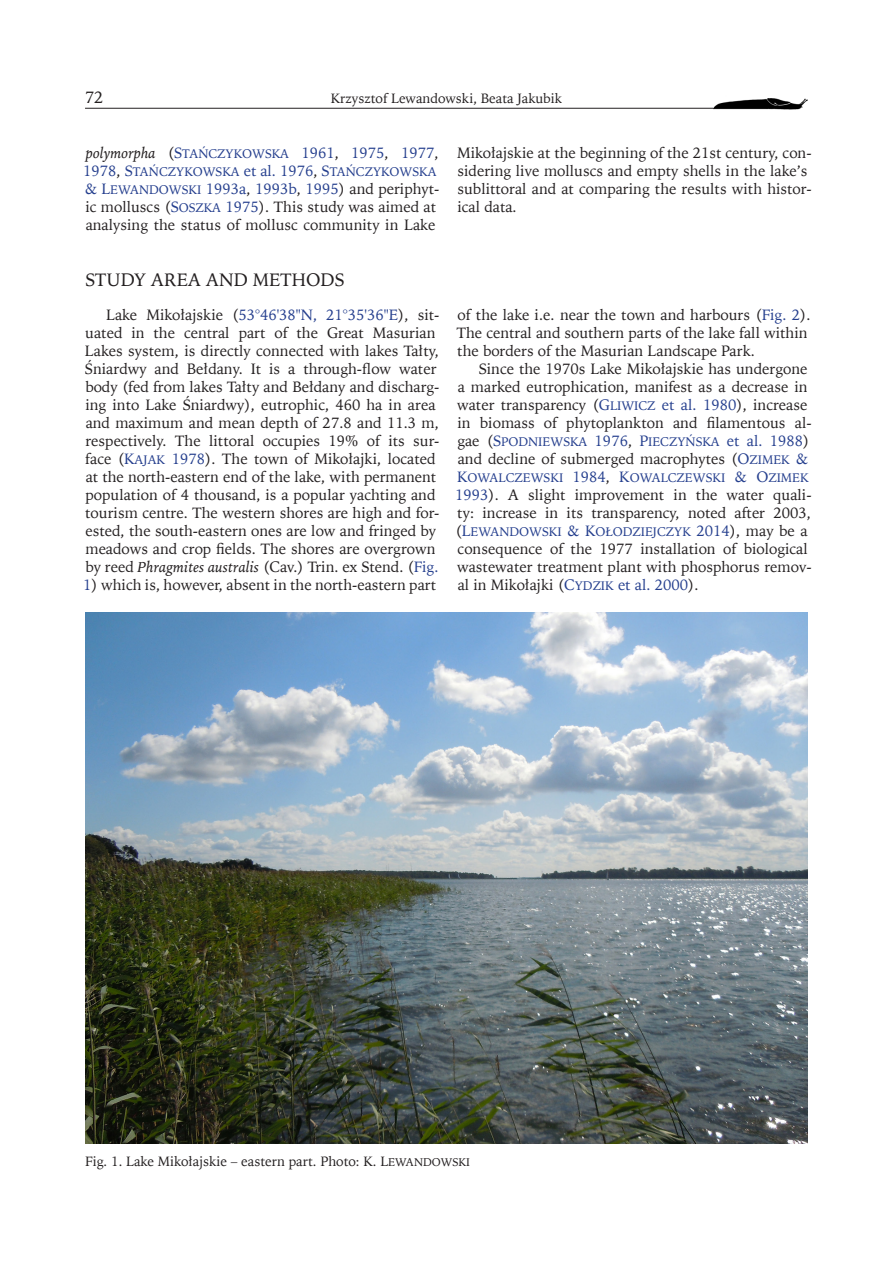
<style>
.page{position:relative;width:893px;height:1263px;background:#fff}
.page>*{position:absolute;margin:0;border:0;box-sizing:border-box;transform-origin:0 0}
.Podtytuł_1{font:18px "Iowan Old St EU";color:#231f20}
.Pagina{font:16.5px "Iowan Old St EU";color:#231f20}
.t1{font:15px/18px "Iowan Old St EU";color:#231f20}
.t2{font:15px "Iowan Old St EU Normal SC830";color:#253f8e}
.Tytuł_ryciny_tabeli{font:13.5px "Iowan Old St EU";color:#231f20}
.Pagina-2{font:13.5px "Iowan Old St EU";color:#231f20}
.t3{font:12.45px "Iowan Old St EU Normal SC830";color:#253f8e}
.s1{font-family:"Iowan Old St EU";font-style:italic;color:#231f20}
.s2{font-family:"Iowan Old St EU";color:#231f20}
.s3{font-size:12.45px}
.s4{color:#231f20}
.s5{font-size:15px}
.s6{font-size:15px;color:#231f20}
.s7{font-family:"Iowan Old St EU";font-size:15px}
.s8{font-family:"Iowan Old St EU";font-size:15px;color:#231f20}
.s9{font-family:"Iowan Old St EU Normal SC830";color:#253f8e}
.s10{font-family:"Iowan Old St EU Normal SC830";font-size:12.45px;color:#253f8e}
.s11{color:#253f8e}
.s12{font-family:"Iowan Old St EU Normal SC830"}
.s13{font-style:italic}
.s14{font-family:"Iowan Old St EU Normal SC830";font-size:11.25px}
</style>
<div class="page">
<hr style="left:85px;top:108px;width:706px;height:1px;background:#231f20">
<img style="left:714px;top:98px;width:93px;height:12px">
<img style="left:85px;top:612px;width:723px;height:531px">
<p class="Pagina" style="left:85px;top:87px;width:20px">72</p>
<p class="Pagina-2" style="left:331px;top:90px;width:233px">Krzysztof Lewandowski, Beata Jakubik</p>
<p class="t2" style="left:86px;top:144px;width:354px"><span class="s1">polymorpha</span> <span class="s2">(</span>S<span class="s3">TAŃCZYKOWSKA</span> 1961<span class="s4">,</span> 1975<span class="s4">,</span> 1977<span class="s4">,</span></p>
<p class="t3" style="left:83px;top:164px;width:355px"><span class="s5">1978</span><span class="s6">,</span> <span class="s5">S</span>TAŃCZYKOWSKA <span class="s7">et al. 1976</span><span class="s8">,</span> <span class="s5">S</span>TAŃCZYKOWSKA</p>
<p class="t1" style="left:85px;top:180px;width:356px"><span class="s9">&amp; L</span><span class="s10">EWANDOWSKI</span> <span class="s9">1993</span><span class="s11">a</span>, <span class="s9">1993</span><span class="s11">b</span><span class="s12">,</span> <span class="s9">1995</span>) and periphyt&shy;ic molluscs (<span class="s9">S</span><span class="s10">OSZKA</span> <span class="s9">1975</span>)<span class="s12">.</span> This study was aimed at analysing the status of mollusc community in Lake</p>
<p class="Podtytuł_1" style="left:85px;top:268px;width:261px">STUDY AREA AND METHODS</p>
<p class="t1" style="left:85px;top:306px;width:356px;text-indent:21px">Lake Mikołajskie (<span class="s11">53°46'38"N, 21°35'36"E</span>), sit&shy;uated in the central part of the Great Masurian Lakes system, is directly connected with lakes Tałty, Śniardwy and Bełdany. It is a through-flow water body (fed from lakes Tałty and Bełdany and discharg&shy;ing into Lake Śniardwy), eutrophic, 460 ha in area and maximum and mean depth of 27.8 and 11.3 m, respectively. The littoral occupies 19% of its sur&shy;face (<span class="s9">K</span><span class="s10">AJAK</span> <span class="s9">1978</span><span class="s12">)</span>. The town of Mikołajki, located at the north-eastern end of the lake, with permanent population of 4 thousand, is a popular yachting and tourism centre. The western shores are high and for&shy;ested, the south-eastern ones are low and fringed by meadows and crop fields. The shores are overgrown by reed <span class="s13">Phragmites australis</span> (Cav.) Trin. ex Stend. (<span class="s11">Fig.</span></p>
<p class="t1" style="left:83px;top:576px;width:354px"><span class="s11">1</span>) which is, however, absent in the north-eastern part</p>
<p class="t1" style="left:457px;top:144px;width:356px">Mikołajskie at the beginning of the 21st century, con&shy;sidering live molluscs and empty shells in the lake’s sublittoral and at comparing the results with histor&shy;ical data.</p>
<p class="t1" style="left:457px;top:306px;width:355px">of the lake i.e. near the town and harbours (<span class="s11">Fig. 2</span>).<br>The central and southern parts of the lake fall within the borders of the Masurian Landscape Park.</p>
<p class="t1" style="left:457px;top:360px;width:356px;text-indent:22px">Since the 1970s Lake Mikołajskie has undergone a marked eutrophication, manifest as a decrease in water transparency (<span class="s9">G</span><span class="s10">LIWICZ</span> <span class="s11">et al. 1980</span>), increase in biomass of phytoplankton and filamentous al-</p>
<p class="t3" style="left:457px;top:434px;width:354px"><span class="s8">gae (</span><span class="s5">S</span>PODNIEWSKA <span class="s5">1976</span><span class="s6">,</span> <span class="s5">P</span>IECZYŃSKA <span class="s7">et al. 1988</span><span class="s8">)</span></p>
<p class="t1" style="left:458px;top:450px;width:352px">and decline of submerged macrophytes (<span class="s9">O</span><span class="s10">ZIMEK</span> <span class="s9">&amp;</span></p>
<p class="t3" style="left:457px;top:470px;width:353px"><span class="s5">K</span>OWALCZEWSKI <span class="s5">1984</span><span class="s6">,</span> <span class="s5">K</span>OWALCZEWSKI <span class="s5">&amp; O</span>ZIMEK</p>
<p class="t1" style="left:455px;top:486px;width:358px"><span class="s9">1993</span>). A slight improvement in the water quali&shy;ty: increase in its transparency, noted after 2003,</p>
<p class="t3" style="left:456px;top:524px;width:354px"><span class="s8">(</span><span class="s5">L</span>EWANDOWSKI <span class="s5">&amp; K</span>OŁODZIEJCZYK <span class="s5">2014</span><span class="s8">), may be a</span></p>
<p class="t1" style="left:457px;top:540px;width:356px">consequence of the 1977 installation of biological wastewater treatment plant with phosphorus remov&shy;al in Mikołajki (<span class="s9">C</span><span class="s10">YDZIK</span> <span class="s11">et al. 2000</span>).</p>
<p class="Tytuł_ryciny_tabeli" style="left:85px;top:1153px;width:387px">Fig. 1. Lake Mikołajskie – eastern part. Photo: <span class="s12">K. L</span><span class="s14">EWANDOWSKI</span></p>
</div>
